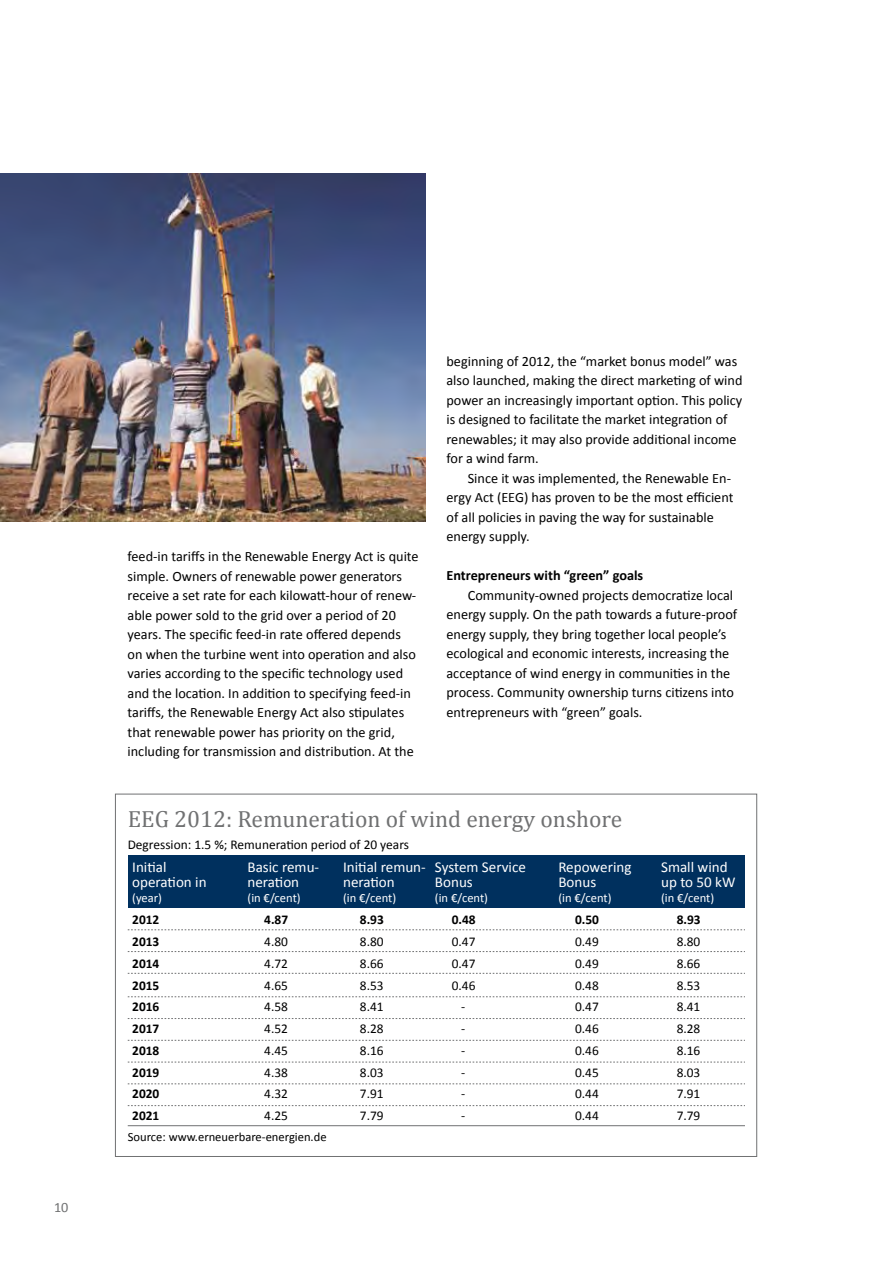
<style>
.page{position:relative;width:893px;height:1263px;background:#fff}
.page>*{position:absolute;margin:0;border:0;box-sizing:border-box;transform-origin:0 0}
.t1{font:23.4px "Cambria";color:#707172}
.t2{font:15px/15px "Calibri";color:#fff}
.Fliesstext{font:14.25px/19.5px "Calibri";color:#000}
.Fliess_BOLD{font:700 14.25px "Calibri";color:#000}
.t3{font:14.25px "Calibri";color:#707172}
.t4{font:13.35px/21.8px "Calibri";color:#000;text-align:justify}
.t5{font:700 13.35px/21.8px "Calibri";color:#000;text-align:justify}
.t6{font:12.6px "Calibri";color:#fff}
.t7{font:12.6px "Calibri";color:#000}
.s1{font-weight:700}
.s2{font-weight:400}
</style>
<div class="page">
<svg style="left:128px;top:929px;width:617px;height:1px"></svg>
<svg style="left:128px;top:951px;width:617px;height:1px"></svg>
<svg style="left:128px;top:973px;width:617px;height:1px"></svg>
<svg style="left:128px;top:996px;width:617px;height:1px"></svg>
<svg style="left:128px;top:1018px;width:617px;height:1px"></svg>
<svg style="left:128px;top:1040px;width:617px;height:1px"></svg>
<div style="left:128px;top:855px;width:617px;height:53px;background:#00305e"></div>
<svg style="left:128px;top:1062px;width:617px;height:1px"></svg>
<svg style="left:128px;top:1083px;width:617px;height:1px"></svg>
<svg style="left:128px;top:1105px;width:617px;height:1px"></svg>
<hr style="left:128px;top:1125px;width:617px;height:1px;background:#707172">
<img style="left:0;top:174px;width:425px;height:347px">
<p class="t3" style="left:54px;top:1198px;width:16px">10</p>
<p class="Fliesstext" style="left:128px;top:546px;width:293px">feed-in tariffs in the Renewable Energy Act is quite simple. Owners of renewable power generators receive a set rate for each kilowatt-hour of renew&shy;able power sold to the grid over a period of 20 years. The specific feed-in rate offered depends on when the turbine went into operation and also varies according to the specific technology used and the location. In addition to specifying feed-in tariffs, the Renewable Energy Act also stipulates that renewable power has priority on the grid, including for transmission and distribution. At the</p>
<p class="Fliesstext" style="left:446px;top:351px;width:297px">beginning of 2012, the “market bonus model” was also launched, making the direct marketing of wind power an increasingly important option. This policy is designed to facilitate the market integration of renewables; it may also provide additional income for a wind farm.</p>
<p class="Fliesstext" style="left:446px;top:468px;width:289px;text-indent:21px">Since it was implemented, the Renewable En&shy;ergy Act (EEG) has proven to be the most efficient of all policies in paving the way for sustainable energy supply.</p>
<p class="Fliess_BOLD" style="left:446px;top:567px;width:198px">Entrepreneurs with “green” goals</p>
<p class="Fliesstext" style="left:446px;top:585px;width:292px;text-indent:21px">Community-owned projects democratize local energy supply. On the path towards a future-proof energy supply, they bring together local people’s ecological and economic interests, increasing the acceptance of wind energy in communities in the process. Community ownership turns citizens into entrepreneurs with “green” goals.</p>
<p class="t1" style="left:128px;top:805px;width:496px">EEG 2012: Remuneration of wind energy onshore</p>
<p class="t2" style="left:132px;top:858px;width:76px">Initial operation in</p>
<p class="t6" style="left:132px;top:890px;width:31px">(year)</p>
<p class="t4" style="left:128px;top:832px;width:283px">Degression: 1.5 %; Remuneration period of 20 years</p>
<p class="t2" style="left:248px;top:858px;width:73px">Basic remu&shy;neration</p>
<p class="t6" style="left:248px;top:890px;width:55px">(in €/cent)</p>
<p class="t2" style="left:343px;top:858px;width:84px">Initial remun&shy;neration</p>
<p class="t6" style="left:343px;top:890px;width:55px">(in €/cent)</p>
<p class="t2" style="left:435px;top:858px;width:92px">System Service<br>Bonus</p>
<p class="t6" style="left:435px;top:890px;width:55px">(in €/cent)</p>
<p class="t2" style="left:558px;top:858px;width:75px">Repowering<br>Bonus</p>
<p class="t6" style="left:558px;top:890px;width:55px">(in €/cent)</p>
<p class="t5" style="left:132px;top:908px;width:29px">2012<br>2013<br>2014</p>
<p class="t5" style="left:132px;top:973px;width:29px">2015<br>2016<br>2017<br>2018</p>
<p class="t5" style="left:132px;top:1061px;width:29px">2019<br>2020<br>2021</p>
<p class="t4" style="left:264px;top:908px;width:25px"><span class="s1">4.87<br></span>4.80<br>4.72</p>
<p class="t4" style="left:264px;top:973px;width:25px">4.65<br>4.58<br>4.52<br>4.45<br>4.38<br>4.32<br>4.25</p>
<p class="t7" style="left:128px;top:1128px;width:200px">Source: www.erneuerbare-energien.de</p>
<p class="t4" style="left:360px;top:908px;width:25px"><span class="s1">8.93<br></span>8.80<br>8.66</p>
<p class="t4" style="left:360px;top:973px;width:25px">8.53<br>8.41<br>8.28<br>8.16<br>8.03<br>7.91<br>7.79</p>
<p class="t4" style="left:452px;top:908px;width:25px"><span class="s1">0.48<br></span>0.47<br>0.47</p>
<p class="t4" style="left:452px;top:973px;width:25px;text-align:center">0.46 -<br>-<br>-<br>-<br>-<br>-</p>
<p class="t4" style="left:575px;top:908px;width:25px"><span class="s1">0.50<br></span>0.49<br>0.49</p>
<p class="t4" style="left:575px;top:973px;width:25px">0.48<br>0.47<br>0.46<br>0.46</p>
<p class="t4" style="left:575px;top:1061px;width:25px">0.45<br>0.44<br>0.44</p>
<p class="t2" style="left:661px;top:858px;width:76px">Small wind up to 50 kW</p>
<p class="t6" style="left:661px;top:890px;width:55px">(in €/cent)</p>
<p class="t5" style="left:677px;top:908px;width:25px">8.93<br><span class="s2">8.80</span></p>
<p class="t4" style="left:677px;top:973px;width:25px">8.53<br>8.41<br>8.28<br>8.16<br>8.03<br>7.91<br>7.79</p>
<p class="t4" style="left:677px;top:952px;width:25px">8.66</p>
</div>
